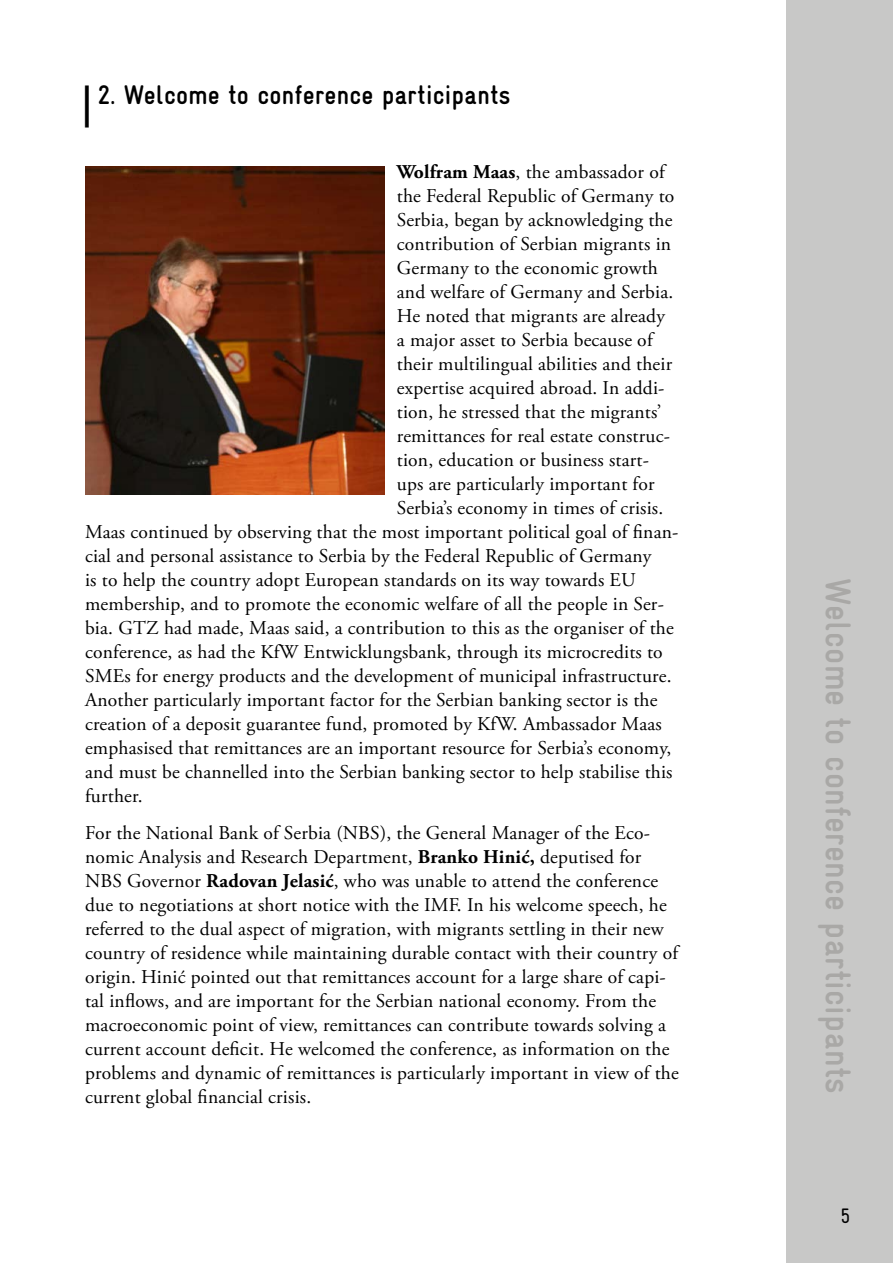
<style>
.page{position:relative;width:893px;height:1263px;background:#fff}
.page>*{position:absolute;margin:0;border:0;box-sizing:border-box;transform-origin:0 0}
.t1{font:700 condensed 36px "Gravur";letter-spacing:.01em;color:#a9a8a6}
.t2{font:700 condensed 27px "Gravur";letter-spacing:.01em;color:#000}
.t3{font:condensed 21px "Gravur";color:#000}
.t4{font:19.5px/24px "Adobe Garamond Pro";letter-spacing:.01em;color:#000}
.s1{font-family:"Adobe Garamond Pro";font-stretch:normal;font-size:42px}
.s2{font-weight:700}
</style>
<div class="page">
<div style="left:787px;top:0;width:106px;height:1263px;background:#c8c8c7"></div>
<img style="left:85px;top:167px;width:299px;height:327px">
<h2 class="t2" style="left:82px;top:80px;width:430px"><span class="s1">|</span> 2. Welcome to conference participants</h2>
<p class="t4" style="left:397px;top:160px;width:269px"><span class="s2">Wolfram Maas</span>, the ambassador of</p>
<p class="t4" style="left:397px;top:184px;width:279px">the Federal Republic of Germany to</p>
<p class="t4" style="left:397px;top:208px;width:277px">Serbia, began by acknowledging the</p>
<p class="t4" style="left:397px;top:232px;width:276px">contribution of Serbian migrants in</p>
<p class="t4" style="left:397px;top:256px;width:263px">Germany to the economic growth</p>
<p class="t4" style="left:397px;top:280px;width:278px">and welfare of Germany and Serbia.</p>
<p class="t4" style="left:397px;top:304px;width:269px">He noted that migrants are already</p>
<p class="t4" style="left:397px;top:328px;width:257px">a major asset to Serbia because of</p>
<p class="t4" style="left:397px;top:352px;width:277px">their multilingual abilities and their</p>
<p class="t4" style="left:397px;top:376px;width:269px">expertise acquired abroad. In addi-</p>
<p class="t4" style="left:397px;top:400px;width:266px">tion, he stressed that the migrants’</p>
<p class="t4" style="left:397px;top:424px;width:275px">remittances for real estate construc-</p>
<p class="t4" style="left:397px;top:448px;width:254px">tion, education or business start-</p>
<p class="t4" style="left:397px;top:472px;width:259px">ups are particularly important for</p>
<p class="t4" style="left:397px;top:496px;width:268px">Serbia’s economy in times of crisis.</p>
<p class="t4" style="left:85px;top:520px;width:595px">Maas continued by observing that the most important political goal of finan-</p>
<p class="t4" style="left:85px;top:544px;width:568px">cial and personal assistance to Serbia by the Federal Republic of Germany</p>
<p class="t4" style="left:85px;top:568px;width:552px">is to help the country adopt European standards on its way towards EU</p>
<p class="t4" style="left:85px;top:592px;width:580px">membership, and to promote the economic welfare of all the people in Ser-</p>
<p class="t4" style="left:85px;top:616px;width:590px">bia. GTZ had made, Maas said, a contribution to this as the organiser of the</p>
<p class="t4" style="left:85px;top:640px;width:579px">conference, as had the KfW Entwicklungsbank, through its microcredits to</p>
<p class="t4" style="left:85px;top:664px;width:588px">SMEs for energy products and the development of municipal infrastructure.</p>
<p class="t4" style="left:85px;top:688px;width:574px">Another particularly important factor for the Serbian banking sector is the</p>
<p class="t4" style="left:85px;top:712px;width:578px">creation of a deposit guarantee fund, promoted by KfW. Ambassador Maas</p>
<p class="t4" style="left:85px;top:736px;width:588px">emphasised that remittances are an important resource for Serbia’s economy,</p>
<p class="t4" style="left:85px;top:760px;width:589px">and must be channelled into the Serbian banking sector to help stabilise this</p>
<p class="t4" style="left:85px;top:784px;width:59px">further.</p>
<p class="t4" style="left:85px;top:821px;width:595px">For the National Bank of Serbia (NBS), the General Manager of the Eco&shy;nomic Analysis and Research Department, <span class="s2">Branko Hinić,</span> deputised for NBS Governor <span class="s2">Radovan Jelasić</span>, who was unable to attend the conference due to negotiations at short notice with the IMF. In his welcome speech, he referred to the dual aspect of migration, with migrants settling in their new country of residence while maintaining durable contact with their country of origin. Hinić pointed out that remittances account for a large share of capi&shy;tal inflows, and are important for the Serbian national economy. From the macroeconomic point of view, remittances can contribute towards solving a current account deficit. He welcomed the conference, as information on the problems and dynamic of remittances is particularly important in view of the current global financial crisis.</p>
<h1 class="t1" style="left:858px;top:578px;width:517px;rotate:90deg">Welcome to conference participants</h1>
<p class="t3" style="left:840px;top:1204px;width:12px">5</p>
</div>
